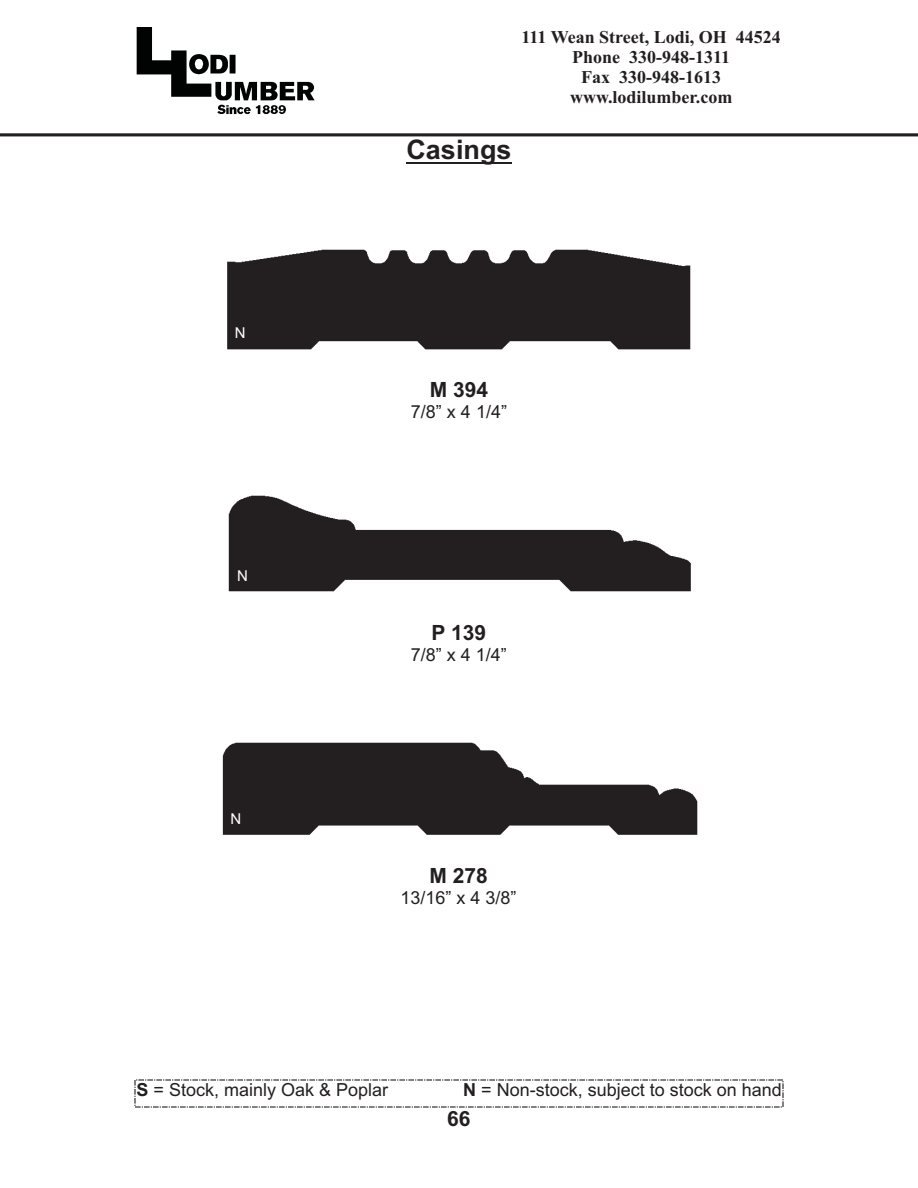
<style>
.page{position:relative;width:918px;height:1188px;background:#fff}
.page>*{position:absolute;margin:0;border:0;box-sizing:border-box;transform-origin:0 0}
.t1{font:700 27px "Arial";color:#231f20}
.t2{font:700 21px "Arial";color:#231f20}
.t3{font:18px "Arial";color:#231f20}
.t4{font:700 18px/20px "Times New Roman";color:#231f20;text-align:center}
.t5{font:15px "Arial";color:#fff}
.s1{font-weight:700}
</style>
<div class="page">
<img style="left:136px;top:27px;width:179px;height:88px">
<img style="left:0;top:133px;width:918px;height:4px">
<hr style="left:406px;top:162px;width:106px;height:1px;background:#231f20">
<svg style="left:134px;top:1079px;width:650px;height:29px"></svg>
<img style="left:228px;top:495px;width:463px;height:97px">
<img style="left:222px;top:742px;width:476px;height:93px">
<img style="left:227px;top:249px;width:464px;height:101px">
<p class="t5" style="left:235px;top:327px;width:12px">N</p>
<p class="t5" style="left:237px;top:570px;width:12px">N</p>
<p class="t5" style="left:231px;top:813px;width:12px">N</p>
<p class="t4" style="left:522px;top:29px;width:261px">111 Wean Street, Lodi, OH 44524<br>Phone 330-948-1311<br>Fax 330-948-1613 www.lodilumber.com</p>
<h1 class="t1" style="left:406px;top:140px;width:107px">Casings</h1>
<p class="t2" style="left:430px;top:382px;width:60px">M 394</p>
<p class="t3" style="left:411px;top:405px;width:98px">7/8” x 4 1/4”</p>
<p class="t2" style="left:432px;top:625px;width:56px">P 139</p>
<p class="t3" style="left:411px;top:648px;width:98px">7/8” x 4 1/4”</p>
<p class="t2" style="left:429px;top:868px;width:60px">M 278</p>
<p class="t3" style="left:401px;top:891px;width:118px">13/16” x 4 3/8”</p>
<p class="t3" style="left:137px;top:1083px;width:253px"><span class="s1">S</span> = Stock, mainly Oak &amp; Poplar</p>
<p class="t3" style="left:463px;top:1083px;width:320px"><span class="s1">N</span> = Non-stock, subject to stock on hand</p>
<p class="t2" style="left:447px;top:1111px;width:25px">66</p>
</div>
